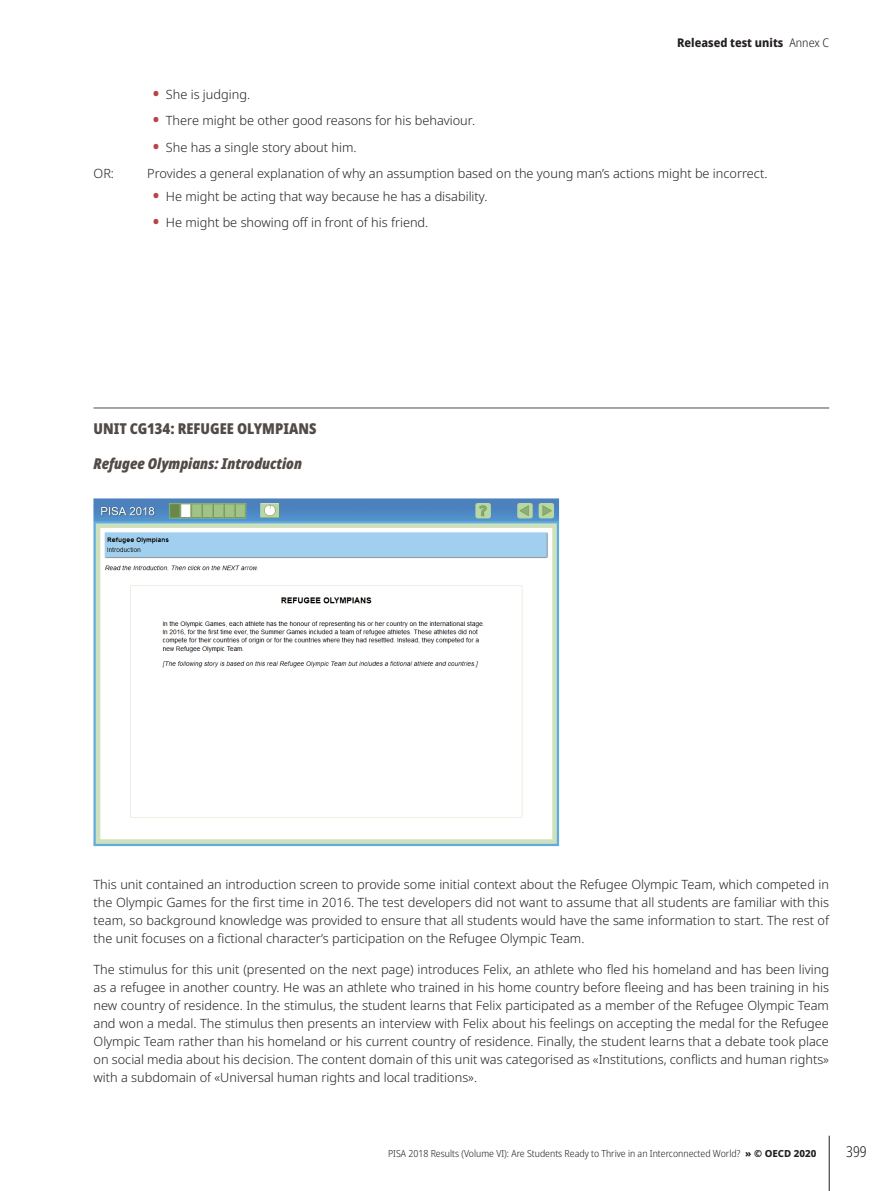
<style>
.page{position:relative;width:893px;height:1191px;background:#fff}
.page>*{position:absolute;margin:0;border:0;box-sizing:border-box;transform-origin:0 0}
.t1{font:italic 900 condensed 15px "Noto Sans";color:#524a47}
.t2{font:900 condensed 15px "Noto Sans";color:#524a47}
.t3{font:300 condensed 15px "Noto Sans";color:#231f20}
.t4{font:300 12.75px/18px "Noto Sans";color:#231f20;text-align:justify}
.t5{font:800 semi-condensed 12px "Noto Sans";color:#231f20}
.t6{font:300 semi-condensed 9.75px "Noto Sans";color:#231f20}
.s1{font-weight:900;font-size:15px;color:#ba4346}
.s2{font-weight:300}
.s3{font-weight:800;font-stretch:normal}
</style>
<div class="page">
<hr style="left:829px;top:1135px;width:1px;height:56px;background:#231f20">
<hr style="left:94px;top:407px;width:735px;height:1px;background:#524a47">
<img style="left:94px;top:498px;width:465px;height:348px">
<p class="t4" style="left:153px;top:85px;width:99px"><span class="s1">•</span> She is judging.</p>
<p class="t4" style="left:153px;top:112px;width:324px"><span class="s1">•</span> There might be other good reasons for his behaviour.</p>
<p class="t4" style="left:153px;top:138px;width:205px"><span class="s1">•</span> She has a single story about him.</p>
<p class="t5" style="left:677px;top:34px;width:153px">Released test units <span class="s2">Annex C</span></p>
<p class="t4" style="left:94px;top:165px;width:22px">OR:</p>
<p class="t4" style="left:147px;top:165px;width:622px">Provides a general explanation of why an assumption based on the young man’s actions might be incorrect.</p>
<p class="t4" style="left:153px;top:187px;width:336px"><span class="s1">•</span> He might be acting that way because he has a disability.</p>
<p class="t4" style="left:153px;top:214px;width:277px"><span class="s1">•</span> He might be showing off in front of his friend.</p>
<p class="t2" style="left:94px;top:417px;width:224px">UNIT CG134: REFUGEE OLYMPIANS</p>
<p class="t1" style="left:94px;top:452px;width:210px">Refugee Olympians: Introduction</p>
<p class="t4" style="left:94px;top:875px;width:737px">This unit contained an introduction screen to provide some initial context about the Refugee Olympic Team, which competed in the Olympic Games for the first time in 2016. The test developers did not want to assume that all students are familiar with this team, so background knowledge was provided to ensure that all students would have the same information to start. The rest of the unit focuses on a fictional character’s participation on the Refugee Olympic Team.</p>
<p class="t4" style="left:94px;top:960px;width:737px">The stimulus for this unit (presented on the next page) introduces Felix, an athlete who fled his homeland and has been living as a refugee in another country. He was an athlete who trained in his home country before fleeing and has been training in his new country of residence. In the stimulus, the student learns that Felix participated as a member of the Refugee Olympic Team and won a medal. The stimulus then presents an interview with Felix about his feelings on accepting the medal for the Refugee Olympic Team rather than his homeland or his current country of residence. Finally, the student learns that a debate took place on social media about his decision. The content domain of this unit was categorised as «Institutions, conflicts and human rights» with a subdomain of «Universal human rights and local traditions».</p>
<p class="t6" style="left:388px;top:1146px;width:430px">PISA 2018 Results (Volume VI): Are Students Ready to Thrive in an Interconnected World? <span class="s3">» © OECD 2020</span></p>
<p class="t3" style="left:846px;top:1141px;width:22px">399</p>
</div>
